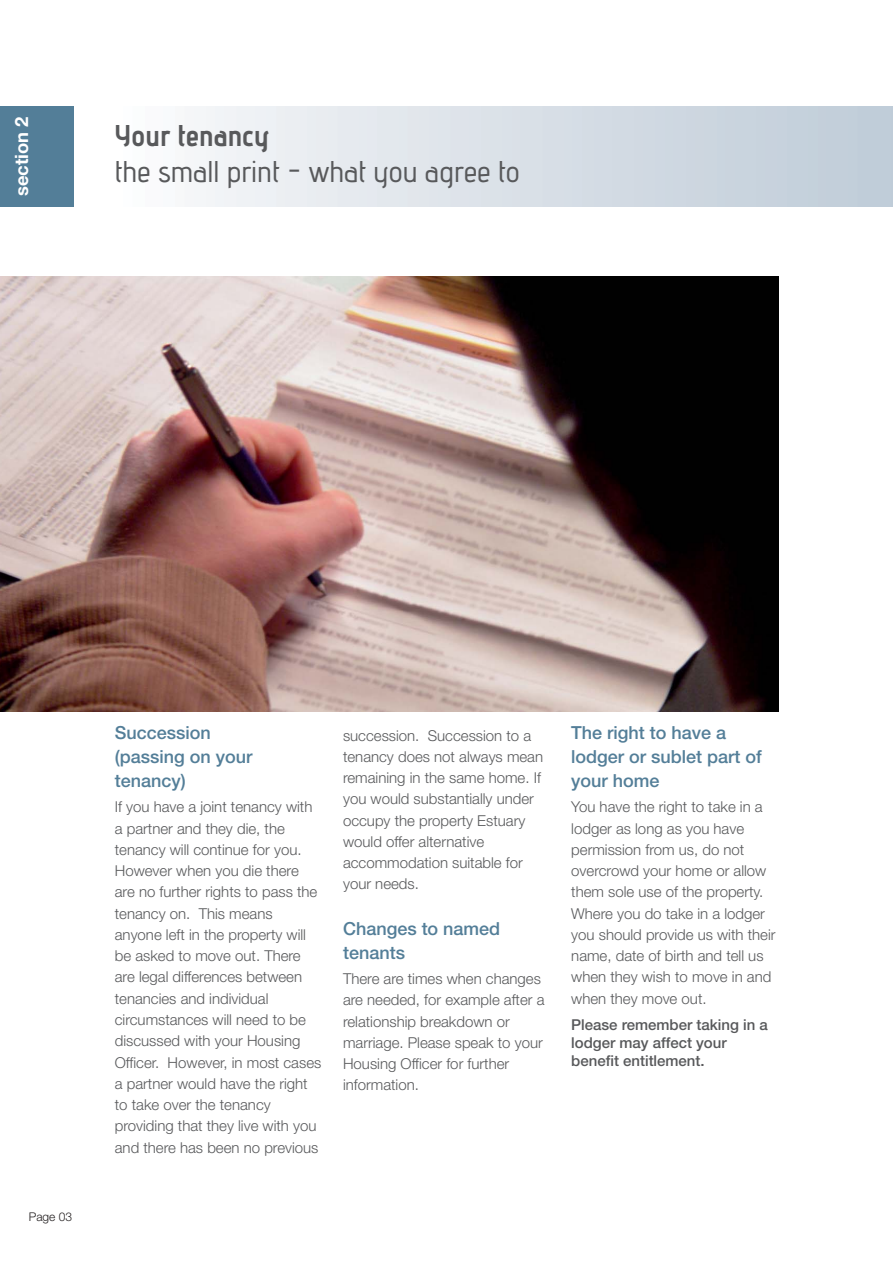
<style>
.page{position:relative;width:893px;height:1263px;background:#fff}
.page>*{position:absolute;margin:0;border:0;box-sizing:border-box;transform-origin:0 0}
.t1{font:30px "advent Bd 1";color:#58595b}
.t2{font:30px "advent Bd 3";color:#58595b}
.t3{font:18.3px "Helvetica Neue Bold TT";color:#fff}
.t4{font:500 18px/24px "Helvetica Neue";color:#537e98}
.t5{font:15px/21.3px "Helvetica Neue Light TT";color:#58595b}
.t6{font:500 15px/18px "Helvetica Neue";color:#58595b}
.t7{font:300 12px "Helvetica Neue";color:#231f20}
</style>
<div class="page">
<img style="left:0;top:276px;width:778px;height:435px">
<div style="left:0;top:106px;width:73px;height:100px;background:#537e98"></div>
<p class="t3" style="left:11px;top:196px;width:81px;rotate:-90deg">section 2</p>
<h1 class="t2" style="left:115px;top:125px;width:156px">Your tenancy</h1>
<h1 class="t1" style="left:115px;top:161px;width:406px">the small print - what you agree to</h1>
<p class="t7" style="left:29px;top:1213px;width:45px">Page 03</p>
<p class="t4" style="left:115px;top:722px;width:139px">Succession (passing on your tenancy)</p>
<p class="t5" style="left:115px;top:798px;width:208px">If you have a joint tenancy with a partner and they die, the tenancy will continue for you.<br>However when you die there are no further rights to pass the tenancy on. This means anyone left in the property will be asked to move out. There are legal differences between tenancies and individual circumstances will need to be discussed with your Housing<br>Officer. However, in most cases a partner would have the right to take over the tenancy providing that they live with you and there has been no previous</p>
<p class="t5" style="left:343px;top:726px;width:202px">succession. Succession to a tenancy does not always mean remaining in the same home. If you would substantially under occupy the property Estuary would offer alternative accommodation suitable for your needs.</p>
<p class="t4" style="left:343px;top:918px;width:159px">Changes to named tenants</p>
<p class="t5" style="left:343px;top:970px;width:203px">There are times when changes are needed, for example after a relationship breakdown or marriage. Please speak to your<br>Housing Officer for further information.</p>
<p class="t4" style="left:571px;top:722px;width:192px">The right to have a lodger or sublet part of your home</p>
<p class="t5" style="left:571px;top:798px;width:206px">You have the right to take in a lodger as long as you have permission from us, do not overcrowd your home or allow them sole use of the property.<br>Where you do take in a lodger you should provide us with their name, date of birth and tell us when they wish to move in and when they move out.</p>
<p class="t6" style="left:571px;top:1017px;width:198px">Please remember taking in a lodger may affect your benefit entitlement.</p>
</div>
